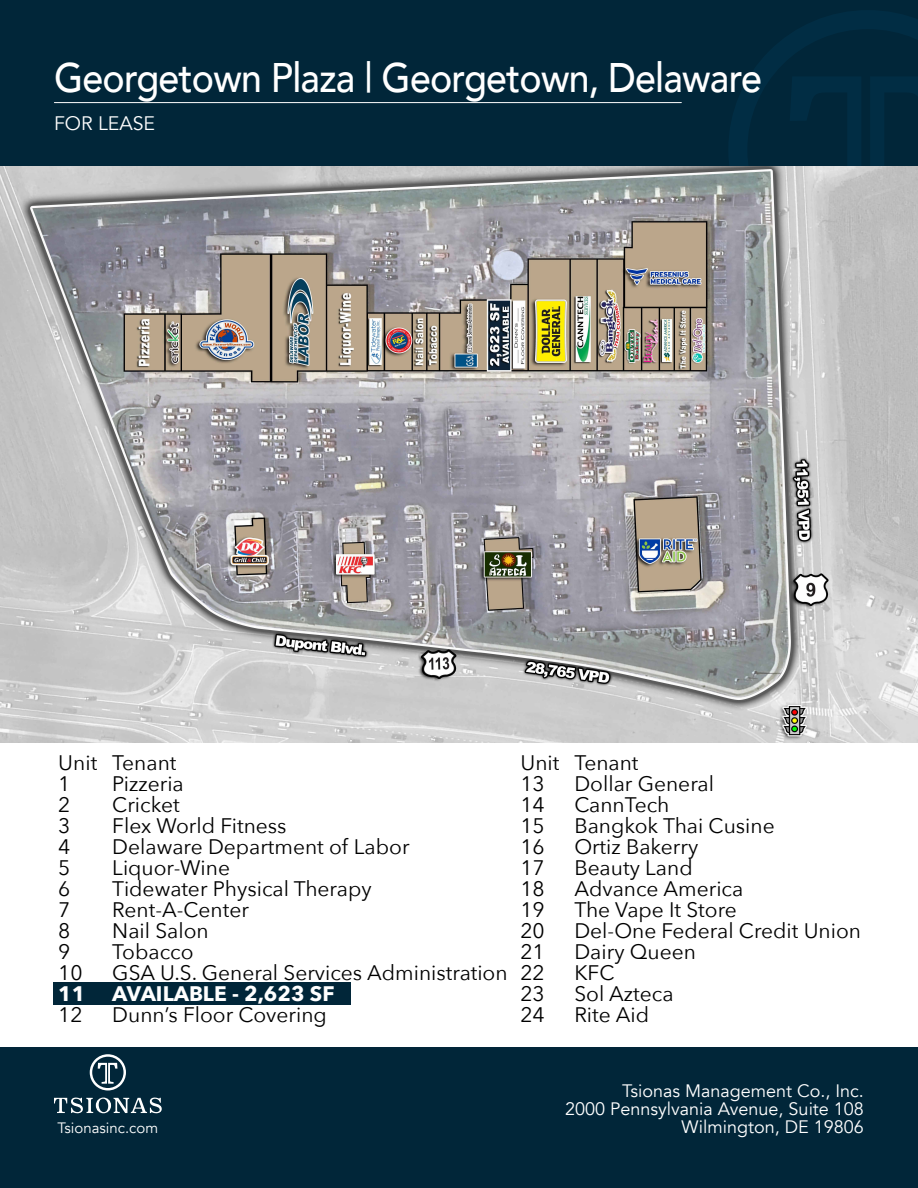
<style>
.page{position:relative;width:918px;height:1188px;background:#fff}
.page>*{position:absolute;margin:0;border:0;box-sizing:border-box;transform-origin:0 0}
.t1{font:500 41.25px "Avenir";letter-spacing:-.02em;color:#fff;scale:.91 1}
.t2{font:21px/21px "Avenir Next";color:#000}
.t3{font:700 21px "Avenir Next";color:#fff}
.t4{font:19.5px "Avenir";color:#fff}
.t5{font:18px/18px "Avenir";color:#fff;text-align:right}
.t6{font:15px "Avenir";color:#fff}
</style>
<div class="page">
<div style="left:0;top:0;width:918px;height:166px;background:#012639"></div>
<div style="left:0;top:1048px;width:918px;height:140px;background:#012639"></div>
<hr style="left:54px;top:102px;width:627px;height:1px;background:#fff">
<svg style="left:729px;top:11px;width:189px;height:155px"></svg>
<img style="left:0;top:166px;width:918px;height:576px">
<svg style="left:90px;top:1054px;width:36px;height:37px"></svg>
<svg style="left:54px;top:1098px;width:108px;height:15px"></svg>
<div style="left:54px;top:983px;width:297px;height:22px;background:#012639"></div>
<h1 class="t1" style="left:54px;top:42px;width:780px">Georgetown Plaza | Georgetown, Delaware</h1>
<p class="t4" style="left:54px;top:111px;width:103px">FOR LEASE</p>
<p class="t2" style="left:58px;top:752px;width:120px">Unit Tenant<br>1</p>
<p class="t2" style="left:112px;top:773px;width:73px">Pizzeria</p>
<p class="t2" style="left:520px;top:752px;width:120px">Unit Tenant<br>13</p>
<p class="t2" style="left:574px;top:773px;width:141px">Dollar General</p>
<p class="t2" style="left:58px;top:794px;width:14px">2</p>
<p class="t2" style="left:112px;top:794px;width:69px">Cricket</p>
<p class="t2" style="left:58px;top:815px;width:14px">3</p>
<p class="t2" style="left:112px;top:815px;width:176px">Flex World Fitness</p>
<p class="t2" style="left:58px;top:836px;width:14px">4</p>
<p class="t2" style="left:112px;top:836px;width:299px">Delaware Department of Labor</p>
<p class="t2" style="left:58px;top:857px;width:14px">5</p>
<p class="t2" style="left:112px;top:857px;width:119px">Liquor-Wine</p>
<p class="t2" style="left:58px;top:878px;width:14px">6</p>
<p class="t2" style="left:112px;top:878px;width:261px">Tidewater Physical Therapy</p>
<p class="t2" style="left:58px;top:899px;width:14px">7</p>
<p class="t2" style="left:112px;top:899px;width:138px">Rent-A-Center</p>
<p class="t2" style="left:58px;top:920px;width:14px">8</p>
<p class="t2" style="left:112px;top:920px;width:98px">Nail Salon</p>
<p class="t2" style="left:58px;top:941px;width:14px">9</p>
<p class="t2" style="left:112px;top:941px;width:83px">Tobacco</p>
<p class="t2" style="left:58px;top:962px;width:26px">10</p>
<p class="t2" style="left:112px;top:962px;width:397px">GSA U.S. General Services Administration</p>
<p class="t3" style="left:58px;top:976px;width:29px">11</p>
<p class="t3" style="left:112px;top:976px;width:224px">AVAILABLE - 2,623 SF</p>
<p class="t2" style="left:58px;top:1004px;width:26px">12</p>
<p class="t2" style="left:112px;top:1004px;width:216px">Dunn’s Floor Covering</p>
<p class="t2" style="left:520px;top:794px;width:26px">14</p>
<p class="t2" style="left:574px;top:794px;width:97px">CannTech</p>
<p class="t2" style="left:520px;top:815px;width:26px">15</p>
<p class="t2" style="left:574px;top:815px;width:202px">Bangkok Thai Cusine</p>
<p class="t2" style="left:520px;top:836px;width:26px">16</p>
<p class="t2" style="left:574px;top:836px;width:125px">Ortiz Bakerry</p>
<p class="t2" style="left:520px;top:857px;width:26px">17</p>
<p class="t2" style="left:574px;top:857px;width:120px">Beauty Land</p>
<p class="t2" style="left:520px;top:878px;width:26px">18</p>
<p class="t2" style="left:574px;top:878px;width:170px">Advance America</p>
<p class="t2" style="left:520px;top:899px;width:26px">19</p>
<p class="t2" style="left:574px;top:899px;width:164px">The Vape It Store</p>
<p class="t2" style="left:520px;top:920px;width:26px">20</p>
<p class="t2" style="left:574px;top:920px;width:288px">Del-One Federal Credit Union</p>
<p class="t2" style="left:520px;top:941px;width:26px">21</p>
<p class="t2" style="left:574px;top:941px;width:123px">Dairy Queen</p>
<p class="t2" style="left:520px;top:962px;width:26px">22</p>
<p class="t2" style="left:574px;top:962px;width:42px">KFC</p>
<p class="t2" style="left:520px;top:983px;width:26px">23</p>
<p class="t2" style="left:574px;top:983px;width:101px">Sol Azteca</p>
<p class="t2" style="left:520px;top:1004px;width:26px">24</p>
<p class="t2" style="left:574px;top:1004px;width:76px">Rite Aid</p>
<p class="t5" style="left:565px;top:1082px;width:300px">Tsionas Management Co., Inc.<br>2000 Pennsylvania Avenue, Suite 108</p>
<p class="t6" style="left:58px;top:1119px;width:102px">Tsionasinc.com</p>
<p class="t5" style="left:682px;top:1118px;width:184px">Wilmington, DE 19806</p>
</div>
